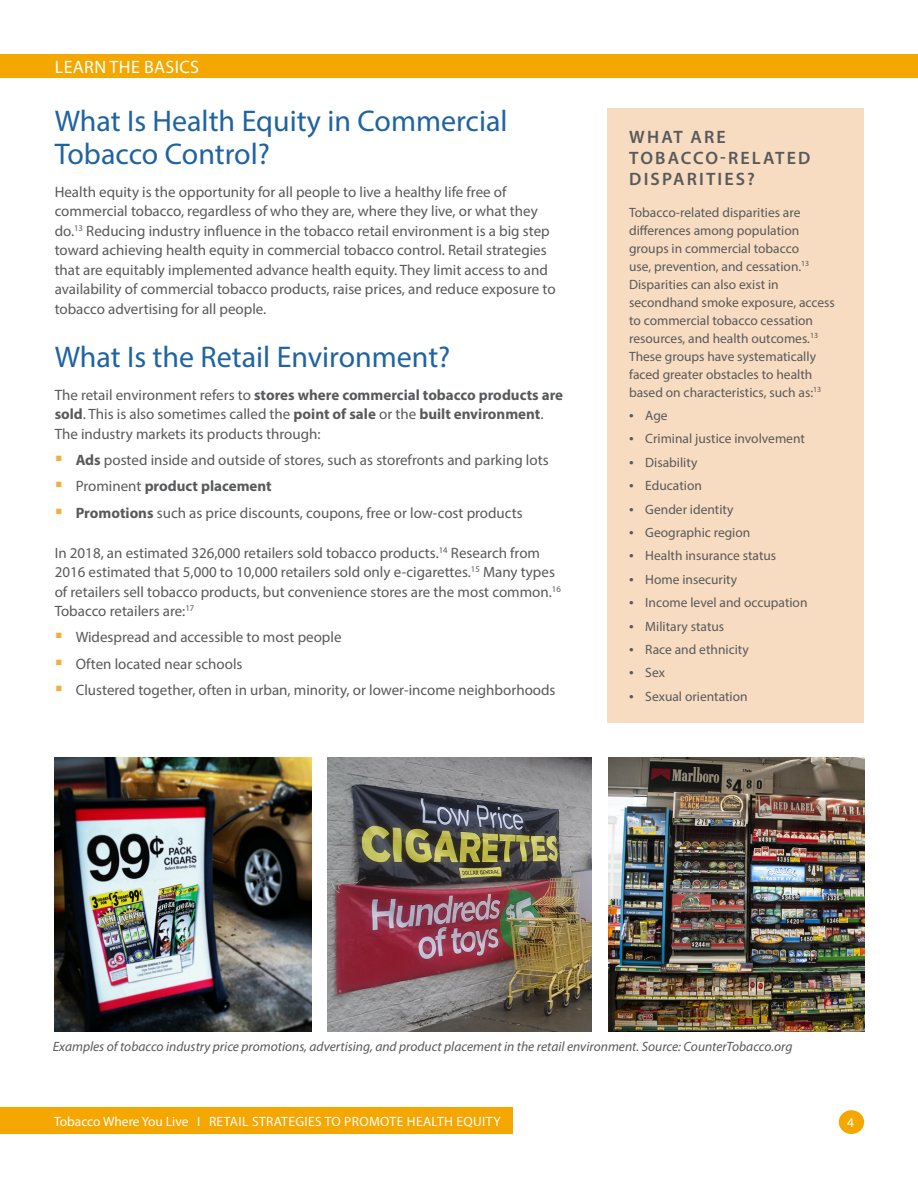
<style>
.page{position:relative;width:918px;height:1188px;background:#fff}
.page>*{position:absolute;margin:0;border:0;box-sizing:border-box;transform-origin:0 0}
.Heading_3{font:30px/33px "Myriad Pro";color:#1f63a1}
.Small_pullout_headin{font:600 18px/21px "Myriad Pro";letter-spacing:.12em;color:#58595b}
.t1{font:18px "Myriad Pro";letter-spacing:.02em;color:#fff}
.Paragraph{font:15px/19.5px "Myriad Pro";color:#58595b}
.t2{font:700 15px "Myriad Pro";color:#58595b}
.Small_pullout_text{font:13.5px/18px "Myriad Pro";color:#58595b}
.t3{font:italic 13.5px "Myriad Pro";color:#58595b}
.t4{font:13.5px "Myriad Pro";letter-spacing:.025em;color:#fff}
.s1{font-weight:700}
.s2{font-weight:400}
.s3{font-size:16.5px}
</style>
<div class="page">
<div style="left:839px;top:1110px;width:25px;height:24px;background:#f4a700;border-radius:50%"></div>
<div style="left:0;top:1107px;width:513px;height:27px;background:#f4a700"></div>
<div style="left:608px;top:108px;width:256px;height:614px;background:#f8dcc1"></div>
<img style="left:328px;top:757px;width:264px;height:275px">
<img style="left:55px;top:757px;width:256px;height:275px">
<img style="left:608px;top:757px;width:257px;height:275px">
<div style="left:1px;top:54px;width:917px;height:24px;background:#f4a700"></div>
<p class="t1" style="left:55px;top:55px;width:146px">LEARN THE BASICS</p>
<h3 class="Heading_3" style="left:55px;top:103px;width:454px">What Is Health Equity in Commercial<br>Tobacco Control?</h3>
<p class="Paragraph" style="left:55px;top:181px;width:502px">Health equity is the opportunity for all people to live a healthy life free of commercial tobacco, regardless of who they are, where they live, or what they do.<sup>13</sup> Reducing industry influence in the tobacco retail environment is a big step toward achieving health equity in commercial tobacco control. Retail strategies that are equitably implemented advance health equity. They limit access to and availability of commercial tobacco products, raise prices, and reduce exposure to tobacco advertising for all people.</p>
<h3 class="Heading_3" style="left:55px;top:340px;width:397px">What Is the Retail Environment?</h3>
<p class="Paragraph" style="left:55px;top:385px;width:510px">The retail environment refers to <span class="s1">stores where commercial tobacco products are sold</span>. This is also sometimes called the <span class="s1">point of sale</span> or the <span class="s1">built environment</span>.<br>The industry markets its products through:</p>
<p class="Paragraph" style="left:76px;top:450px;width:474px"><span class="s1">Ads</span> posted inside and outside of stores, such as storefronts and parking lots</p>
<p class="t2" style="left:76px;top:476px;width:198px"><span class="s2">Prominent</span> product placement</p>
<p class="Paragraph" style="left:76px;top:502px;width:449px"><span class="s1">Promotions</span> such as price discounts, coupons, free or low-cost products</p>
<p class="Paragraph" style="left:55px;top:543px;width:508px">In 2018, an estimated 326,000 retailers sold tobacco products.<sup>14</sup> Research from 2016 estimated that 5,000 to 10,000 retailers sold only e-cigarettes.<sup>15</sup> Many types of retailers sell tobacco products, but convenience stores are the most common.<sup>16<br></sup>Tobacco retailers are:<sup>17</sup></p>
<p class="Paragraph" style="left:76px;top:627px;width:267px">Widespread and accessible to most people</p>
<p class="Paragraph" style="left:76px;top:654px;width:168px">Often located near schools</p>
<p class="Paragraph" style="left:76px;top:680px;width:481px">Clustered together, often in urban, minority, or lower-income neighborhoods</p>
<h4 class="Small_pullout_headin" style="left:629px;top:126px;width:183px">WHAT ARE<br>TOBACCO-RELATED<br>DISPARITIES?</h4>
<p class="Small_pullout_text" style="left:629px;top:203px;width:207px">Tobacco-related disparities are differences among population groups in commercial tobacco<br>use, prevention, and cessation.<sup>13<br></sup>Disparities can also exist in secondhand smoke exposure, access to commercial tobacco cessation resources, and health outcomes.<sup>13<br></sup>These groups have systematically faced greater obstacles to health based on characteristics, such as:<sup>13</sup></p>
<p class="Small_pullout_text" style="left:629px;top:406px;width:40px"><span class="s3">•</span> Age</p>
<p class="Small_pullout_text" style="left:629px;top:430px;width:177px"><span class="s3">•</span> Criminal justice involvement</p>
<p class="Small_pullout_text" style="left:629px;top:453px;width:70px"><span class="s3">•</span> Disability</p>
<p class="Small_pullout_text" style="left:629px;top:476px;width:74px"><span class="s3">•</span> Education</p>
<p class="Small_pullout_text" style="left:629px;top:500px;width:106px"><span class="s3">•</span> Gender identity</p>
<p class="Small_pullout_text" style="left:629px;top:523px;width:123px"><span class="s3">•</span> Geographic region</p>
<p class="Small_pullout_text" style="left:629px;top:547px;width:149px"><span class="s3">•</span> Health insurance status</p>
<p class="Small_pullout_text" style="left:629px;top:570px;width:110px"><span class="s3">•</span> Home insecurity</p>
<p class="Small_pullout_text" style="left:629px;top:593px;width:180px"><span class="s3">•</span> Income level and occupation</p>
<p class="Small_pullout_text" style="left:629px;top:617px;width:97px"><span class="s3">•</span> Military status</p>
<p class="Small_pullout_text" style="left:629px;top:640px;width:121px"><span class="s3">•</span> Race and ethnicity</p>
<p class="Small_pullout_text" style="left:629px;top:664px;width:37px"><span class="s3">•</span> Sex</p>
<p class="Small_pullout_text" style="left:629px;top:687px;width:120px"><span class="s3">•</span> Sexual orientation</p>
<p class="t3" style="left:53px;top:1038px;width:741px">Examples of tobacco industry price promotions, advertising, and product placement in the retail environment. Source: CounterTobacco.org</p>
<p class="t4" style="left:54px;top:1113px;width:448px">Tobacco Where You Live I RETAIL STRATEGIES TO PROMOTE HEALTH EQUITY</p>
<p class="t4" style="left:847px;top:1114px;width:8px">4</p>
</div>
